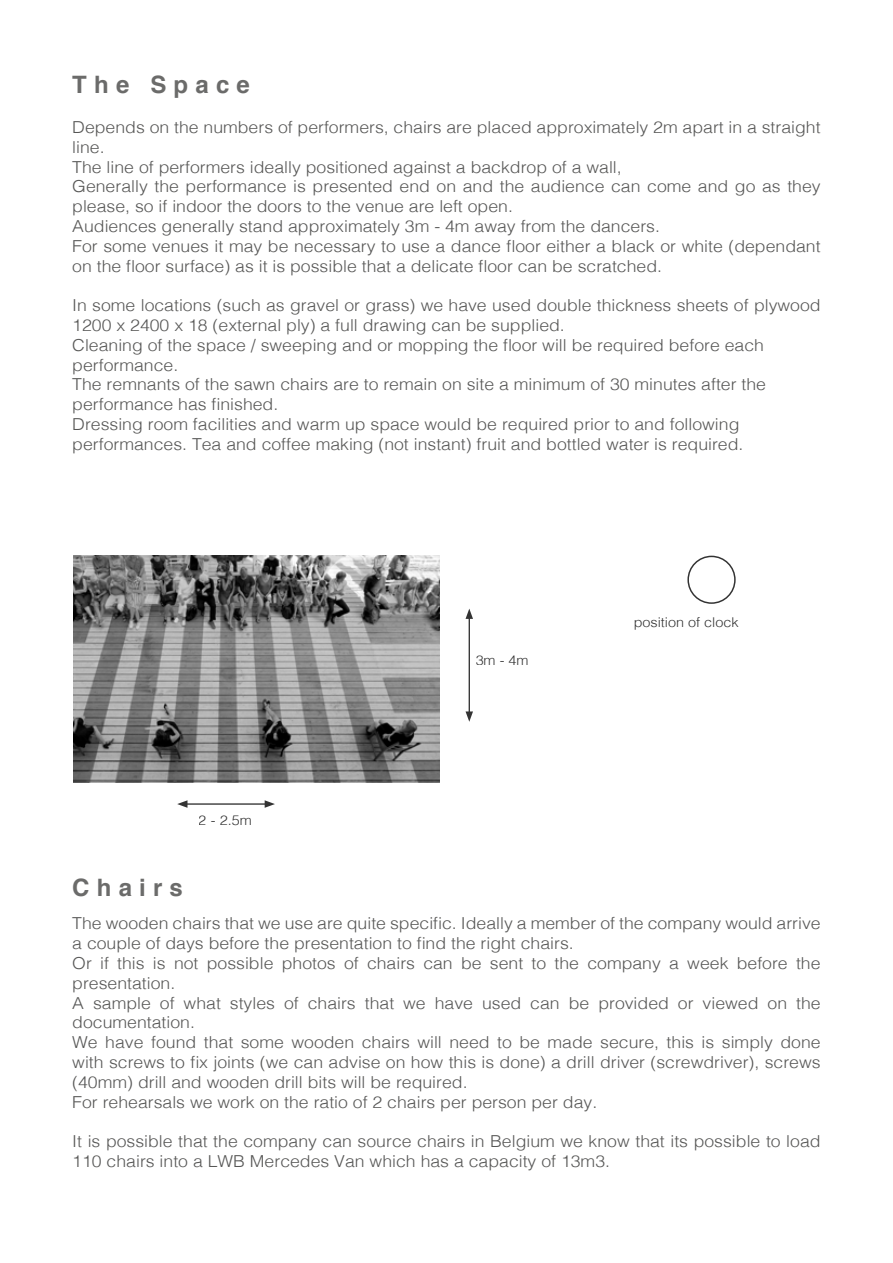
<style>
.page{position:relative;width:893px;height:1263px;background:#fff}
.page>*{position:absolute;margin:0;border:0;box-sizing:border-box;transform-origin:0 0}
.t1{font:700 24px "Helvetica";letter-spacing:.3em;color:#6b6b6a}
.t2{font:300 16.5px/19.8px "Helvetica";color:#575756;scale:1.07 1}
.t3{font:300 13.5px "Helvetica";color:#000;scale:1.07 1}
</style>
<div class="page">
<img style="left:73px;top:556px;width:366px;height:226px">
<hr style="left:185px;top:803px;width:82px;height:2px;background:#000">
<svg style="left:177px;top:800px;width:10px;height:8px"></svg>
<svg style="left:265px;top:800px;width:10px;height:8px"></svg>
<hr style="left:469px;top:616px;width:1px;height:98px;background:#000">
<svg style="left:465px;top:609px;width:8px;height:10px"></svg>
<svg style="left:465px;top:711px;width:8px;height:11px"></svg>
<div style="left:687px;top:556px;width:49px;height:48px;border:2px solid #000;border-radius:50%"></div>
<h1 class="t1" style="left:72px;top:66px;width:179px">The Space</h1>
<p class="t2" style="left:72px;top:116px;width:701px">Depends on the numbers of performers, chairs are placed approximately 2m apart in a straight line.<br>The line of performers ideally positioned against a backdrop of a wall,<br>Generally the performance is presented end on and the audience can come and go as they please, so if indoor the doors to the venue are left open.<br>Audiences generally stand approximately 3m - 4m away from the dancers.<br>For some venues it may be necessary to use a dance floor either a black or white (dependant on the floor surface) as it is possible that a delicate floor can be scratched.</p>
<p class="t2" style="left:72px;top:294px;width:701px">In some locations (such as gravel or grass) we have used double thickness sheets of plywood 1200 x 2400 x 18 (external ply) a full drawing can be supplied.<br>Cleaning of the space / sweeping and or mopping the floor will be required before each performance.<br>The remnants of the sawn chairs are to remain on site a minimum of 30 minutes after the performance has finished.<br>Dressing room facilities and warm up space would be required prior to and following performances. Tea and coffee making (not instant) fruit and bottled water is required.</p>
<p class="t3" style="left:199px;top:809px;width:51px">2 - 2.5m</p>
<h1 class="t1" style="left:72px;top:868px;width:112px">Chairs</h1>
<p class="t3" style="left:476px;top:648px;width:51px">3m - 4m</p>
<p class="t3" style="left:634px;top:610px;width:100px">position of clock</p>
<p class="t2" style="left:72px;top:912px;width:701px">The wooden chairs that we use are quite specific. Ideally a member of the company would arrive a couple of days before the presentation to find the right chairs.<br>Or if this is not possible photos of chairs can be sent to the company a week before the presentation.<br>A sample of what styles of chairs that we have used can be provided or viewed on the documentation.<br>We have found that some wooden chairs will need to be made secure, this is simply done with screws to fix joints (we can advise on how this is done) a drill driver (screwdriver), screws (40mm) drill and wooden drill bits will be required.<br>For rehearsals we work on the ratio of 2 chairs per person per day.</p>
<p class="t2" style="left:72px;top:1130px;width:701px">It is possible that the company can source chairs in Belgium we know that its possible to load<br>110 chairs into a LWB Mercedes Van which has a capacity of 13m3.</p>
</div>
